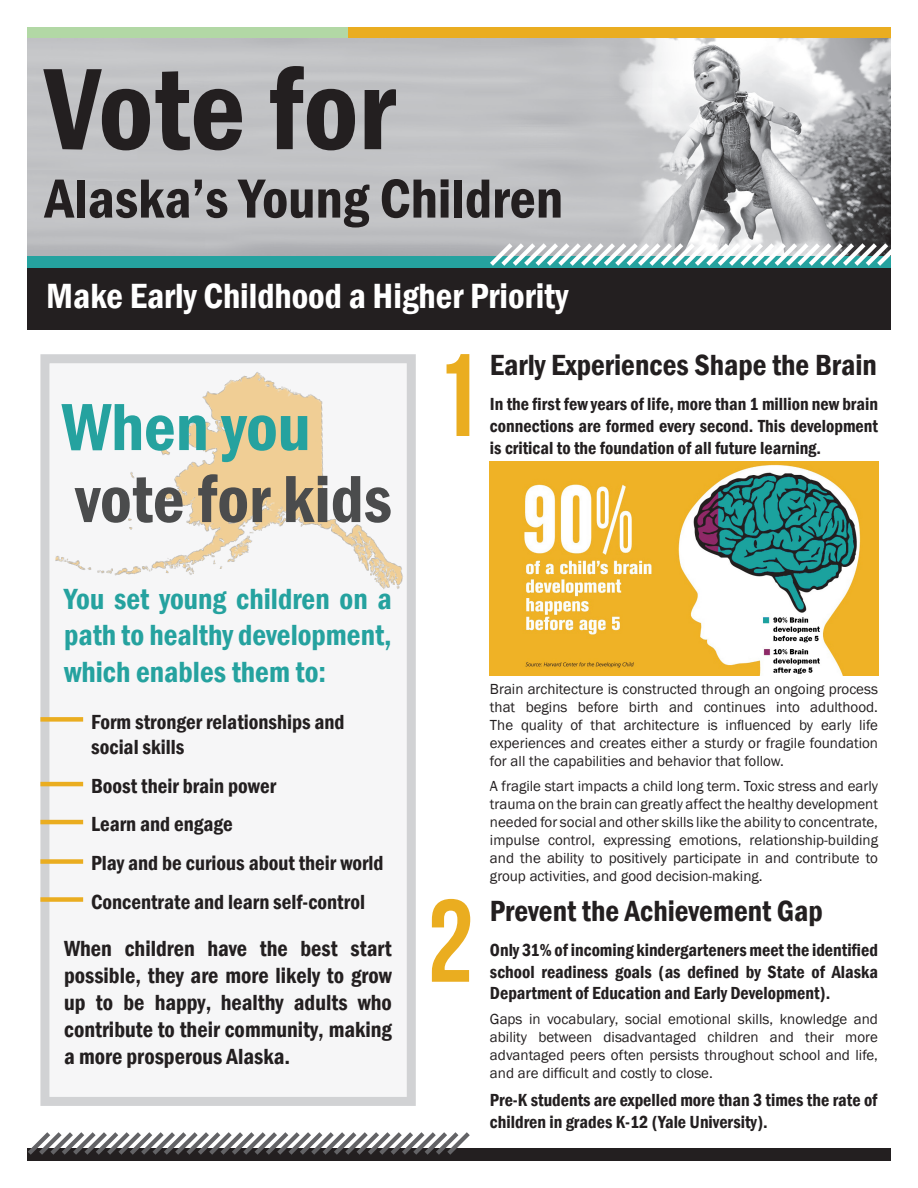
<style>
.page{position:relative;width:918px;height:1188px;background:#fff}
.page>*{position:absolute;margin:0;border:0;box-sizing:border-box;transform-origin:0 0}
.t1{font:600 condensed 120px "Franklin Gothic";color:#231f20}
.t2{font:117px "Bebas Neue";color:#eaad20}
.t3{font:600 condensed 69px "Franklin Gothic";color:#4b4c4d}
.t4{font:600 condensed 69px "Franklin Gothic";color:#25a29f}
.t5{font:600 condensed 57px "Franklin Gothic";color:#231f20}
.t6{font:600 condensed 36px "Franklin Gothic";color:#fff}
.t7{font:600 condensed 30px/36.5px "Franklin Gothic";color:#25a29f;text-align:justify}
.t8{font:600 condensed 30px "Franklin Gothic";color:#231f20}
.t9{font:600 condensed 22.5px/27px "Franklin Gothic";color:#231f20;text-align:justify}
.t10{font:600 condensed 21px/25.2px "Franklin Gothic";color:#231f20}
.t11{font:600 condensed 18px/21.6px "Franklin Gothic";color:#231f20;text-align:justify}
.t12{font:15px/18px "Franklin Gothic";color:#231f20;text-align:justify}
</style>
<div class="page">
<div style="left:27px;top:27px;width:322px;height:13px;background:#b2d8a5"></div>
<div style="left:349px;top:27px;width:542px;height:13px;background:#eaad20"></div>
<img style="left:27px;top:39px;width:864px;height:217px">
<div style="left:27px;top:256px;width:864px;height:13px;background:#25a29f"></div>
<div style="left:27px;top:268px;width:864px;height:62px;background:#231f20"></div>
<svg style="left:486px;top:239px;width:405px;height:27px"></svg>
<div style="left:27px;top:1148px;width:864px;height:13px;background:#231f20"></div>
<svg style="left:28px;top:1132px;width:442px;height:23px"></svg>
<div style="left:40px;top:354px;width:376px;height:752px;background:#f6f6f7;border:9px solid #d1d2d4"></div>
<img style="left:52px;top:354px;width:364px;height:278px">
<div style="left:40px;top:717px;width:43px;height:5px;background:#eaad20"></div>
<hr style="left:40px;top:782px;width:43px;height:4px;background:#eaad20">
<hr style="left:40px;top:820px;width:43px;height:4px;background:#eaad20">
<div style="left:40px;top:859px;width:43px;height:5px;background:#eaad20"></div>
<div style="left:40px;top:897px;width:43px;height:5px;background:#eaad20"></div>
<img style="left:490px;top:461px;width:388px;height:215px">
<p class="t1" style="left:45px;top:29px;width:352px">Vote for</p>
<p class="t5" style="left:45px;top:160px;width:520px">Alaska’s Young Children</p>
<p class="t6" style="left:46px;top:272px;width:524px">Make Early Childhood a Higher Priority</p>
<p class="t4" style="left:62px;top:381px;width:250px">When you</p>
<p class="t3" style="left:75px;top:453px;width:318px">vote for kids</p>
<p class="t7" style="left:64px;top:581px;width:329px">You set young children on a path to healthy development, which enables them to:</p>
<p class="t10" style="left:91px;top:709px;width:255px">Form stronger relationships and social skills</p>
<p class="t10" style="left:91px;top:773px;width:187px">Boost their brain power</p>
<p class="t10" style="left:91px;top:812px;width:143px">Learn and engage</p>
<p class="t10" style="left:91px;top:850px;width:294px">Play and be curious about their world</p>
<p class="t10" style="left:91px;top:889px;width:275px">Concentrate and learn self-control</p>
<p class="t9" style="left:64px;top:935px;width:329px">When children have the best start possible, they are more likely to grow up to be happy, healthy adults who contribute to their community, making a more prosperous Alaska.</p>
<p class="t2" style="left:434px;top:331px;width:48px">1</p>
<p class="t8" style="left:490px;top:345px;width:388px">Early Experiences Shape the Brain</p>
<p class="t11" style="left:490px;top:393px;width:390px">In the first few years of life, more than 1 million new brain connections are formed every second. This development is critical to the foundation of all future learning.</p>
<p class="t2" style="left:427px;top:877px;width:48px">2</p>
<p class="t12" style="left:490px;top:681px;width:390px">Brain architecture is constructed through an ongoing process that begins before birth and continues into adulthood.<br>The quality of that architecture is influenced by early life experiences and creates either a sturdy or fragile foundation for all the capabilities and behavior that follow.</p>
<p class="t12" style="left:490px;top:777px;width:390px">A fragile start impacts a child long term. Toxic stress and early trauma on the brain can greatly affect the healthy development needed for social and other skills like the ability to concentrate, impulse control, expressing emotions, relationship-building and the ability to positively participate in and contribute to group activities, and good decision-making.</p>
<p class="t8" style="left:490px;top:891px;width:334px">Prevent the Achievement Gap</p>
<p class="t11" style="left:490px;top:939px;width:390px">Only 31% of incoming kindergarteners meet the identified school readiness goals (as defined by State of Alaska Department of Education and Early Development).</p>
<p class="t12" style="left:490px;top:1010px;width:390px">Gaps in vocabulary, social emotional skills, knowledge and ability between disadvantaged children and their more advantaged peers often persists throughout school and life, and are difficult and costly to close.</p>
<p class="t11" style="left:490px;top:1089px;width:389px">Pre-K students are expelled more than 3 times the rate of children in grades K-12 (Yale University).</p>
</div>
